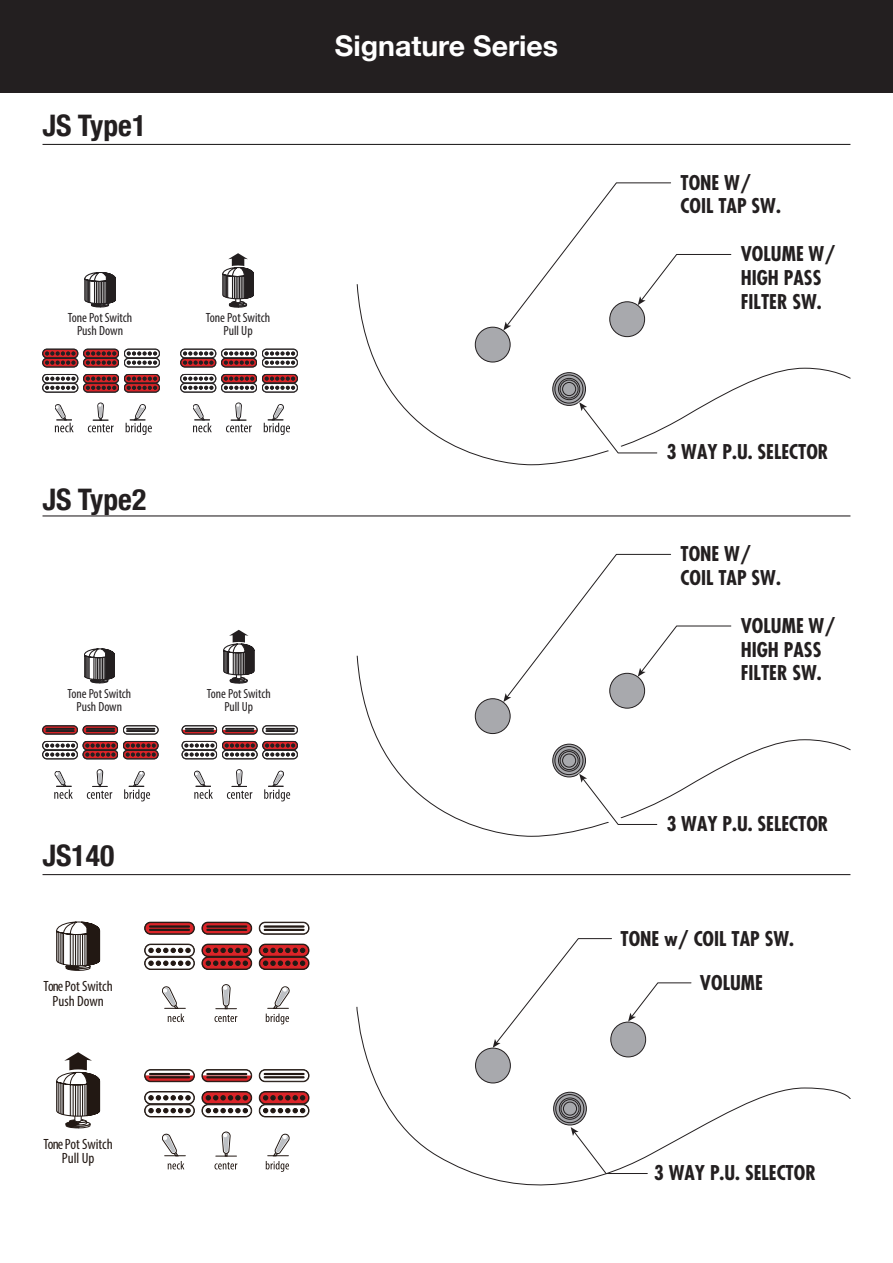
<style>
.page{position:relative;width:893px;height:1263px;background:#fff}
.page>*{position:absolute;margin:0;border:0;box-sizing:border-box;transform-origin:0 0}
.t1{font:700 condensed 29.7px "Helvetica Neue";color:#231f20}
.t2{font:700 28.5px "Helvetica Neue";color:#fff}
.t3{font:700 condensed 19.8px/23.9px "Futura";color:#231f20}
.t4{font:condensed 14.85px/14.9px "Myriad Pro";color:#221813;text-align:center}
.t5{font:condensed 13.35px/13.2px "Myriad Pro";color:#231f20;text-align:center}
.t6{font:condensed 13.2px/13.2px "Myriad Pro";color:#231f20;text-align:center}
</style>
<div class="page">
<hr style="left:43px;top:144px;width:807px;height:1px;background:#231f20">
<svg style="left:223px;top:253px;width:31px;height:54px"></svg>
<div style="left:180px;top:358px;width:36px;height:9px;border:1px solid #231f20;border-radius:4px"></div>
<div style="left:180px;top:349px;width:36px;height:9px;border:1px solid #231f20;border-radius:4px"></div>
<svg style="left:181px;top:349px;width:117px;height:18px"></svg>
<div style="left:180px;top:374px;width:36px;height:9px;border:1px solid #231f20;border-radius:4px"></div>
<div style="left:180px;top:383px;width:36px;height:9px;border:1px solid #231f20;border-radius:4px"></div>
<svg style="left:181px;top:374px;width:117px;height:18px"></svg>
<svg style="left:85px;top:272px;width:31px;height:35px"></svg>
<svg style="left:43px;top:349px;width:117px;height:18px"></svg>
<svg style="left:43px;top:374px;width:117px;height:18px"></svg>
<svg style="left:55px;top:404px;width:19px;height:28px"></svg>
<svg style="left:88px;top:403px;width:26px;height:29px"></svg>
<svg style="left:126px;top:404px;width:26px;height:31px"></svg>
<svg style="left:193px;top:404px;width:19px;height:28px"></svg>
<svg style="left:226px;top:403px;width:26px;height:29px"></svg>
<svg style="left:264px;top:404px;width:26px;height:31px"></svg>
<svg style="left:539px;top:182px;width:193px;height:101px"></svg>
<svg style="left:356px;top:283px;width:495px;height:183px"></svg>
<svg style="left:553px;top:373px;width:32px;height:32px"></svg>
<div style="left:552px;top:372px;width:34px;height:34px;border:1px solid #231f20;border-radius:50%"></div>
<svg style="left:555px;top:375px;width:28px;height:28px"></svg>
<div style="left:554px;top:375px;width:29px;height:28px;border:1px solid #231f20;border-radius:50%"></div>
<svg style="left:558px;top:378px;width:100px;height:88px"></svg>
<div style="left:0;top:0;width:893px;height:93px;background:#231f20"></div>
<hr style="left:43px;top:515px;width:807px;height:1px;background:#231f20">
<svg style="left:538px;top:553px;width:194px;height:102px"></svg>
<svg style="left:356px;top:655px;width:495px;height:182px"></svg>
<svg style="left:553px;top:744px;width:32px;height:33px"></svg>
<div style="left:552px;top:744px;width:34px;height:33px;border:1px solid #231f20;border-radius:50%"></div>
<svg style="left:555px;top:746px;width:28px;height:29px"></svg>
<div style="left:554px;top:746px;width:29px;height:29px;border:1px solid #231f20;border-radius:50%"></div>
<svg style="left:558px;top:749px;width:100px;height:88px"></svg>
<svg style="left:223px;top:630px;width:31px;height:53px"></svg>
<svg style="left:84px;top:649px;width:31px;height:34px"></svg>
<svg style="left:43px;top:741px;width:115px;height:18px"></svg>
<svg style="left:43px;top:726px;width:115px;height:8px"></svg>
<svg style="left:263px;top:741px;width:35px;height:18px"></svg>
<svg style="left:182px;top:741px;width:75px;height:18px"></svg>
<svg style="left:263px;top:726px;width:35px;height:8px"></svg>
<svg style="left:182px;top:726px;width:75px;height:8px"></svg>
<svg style="left:194px;top:771px;width:19px;height:28px"></svg>
<svg style="left:227px;top:769px;width:25px;height:30px"></svg>
<svg style="left:264px;top:771px;width:26px;height:30px"></svg>
<svg style="left:54px;top:771px;width:19px;height:28px"></svg>
<svg style="left:87px;top:769px;width:25px;height:30px"></svg>
<svg style="left:124px;top:771px;width:26px;height:30px"></svg>
<hr style="left:43px;top:874px;width:807px;height:1px;background:#231f20">
<svg style="left:639px;top:982px;width:53px;height:24px"></svg>
<svg style="left:525px;top:938px;width:87px;height:68px"></svg>
<svg style="left:56px;top:1052px;width:44px;height:76px"></svg>
<svg style="left:202px;top:1091px;width:50px;height:26px"></svg>
<svg style="left:259px;top:1091px;width:50px;height:26px"></svg>
<svg style="left:214px;top:1132px;width:23px;height:37px"></svg>
<svg style="left:266px;top:1134px;width:23px;height:38px"></svg>
<svg style="left:162px;top:1134px;width:23px;height:35px"></svg>
<svg style="left:145px;top:1091px;width:49px;height:26px"></svg>
<svg style="left:56px;top:922px;width:44px;height:48px"></svg>
<svg style="left:216px;top:984px;width:20px;height:25px"></svg>
<svg style="left:214px;top:1015px;width:23px;height:7px"></svg>
<svg style="left:266px;top:986px;width:23px;height:38px"></svg>
<svg style="left:162px;top:986px;width:23px;height:36px"></svg>
<svg style="left:145px;top:944px;width:49px;height:25px"></svg>
<svg style="left:202px;top:944px;width:50px;height:25px"></svg>
<svg style="left:259px;top:944px;width:50px;height:25px"></svg>
<svg style="left:259px;top:922px;width:50px;height:12px"></svg>
<svg style="left:145px;top:922px;width:49px;height:12px"></svg>
<svg style="left:202px;top:922px;width:50px;height:12px"></svg>
<svg style="left:259px;top:1070px;width:50px;height:12px"></svg>
<svg style="left:145px;top:1070px;width:49px;height:12px"></svg>
<svg style="left:202px;top:1070px;width:50px;height:12px"></svg>
<svg style="left:356px;top:1006px;width:495px;height:180px"></svg>
<h1 class="t1" style="left:43px;top:101px;width:105px">JS Type1</h1>
<p class="t5" style="left:68px;top:311px;width:66px">Tone Pot Switch<br>Push Down</p>
<p class="t5" style="left:206px;top:311px;width:66px">Tone Pot Switch<br>Pull Up</p>
<h1 class="t1" style="left:43px;top:475px;width:105px">JS Type2</h1>
<p class="t6" style="left:67px;top:686px;width:65px">Tone Pot Switch<br>Push Down</p>
<h1 class="t1" style="left:43px;top:831px;width:73px">JS140</h1>
<p class="t4" style="left:44px;top:979px;width:71px">TonePot Switch<br>Push Down</p>
<p class="t4" style="left:44px;top:1136px;width:71px">TonePot Switch<br>Pull Up</p>
<p class="t6" style="left:207px;top:686px;width:65px">Tone Pot Switch<br>Pull Up</p>
<h2 class="t2" style="left:335px;top:20px;width:225px">Signature Series</h2>
<p class="t3" style="left:680px;top:170px;width:102px">TONE W/<br>COIL TAP SW.</p>
<p class="t3" style="left:741px;top:242px;width:96px">VOLUME W/<br>HIGH PASS<br>FILTER SW.</p>
<p class="t3" style="left:667px;top:440px;width:163px">3 WAY P.U. SELECTOR</p>
<p class="t3" style="left:680px;top:542px;width:102px">TONE W/<br>COIL TAP SW.</p>
<p class="t3" style="left:741px;top:613px;width:96px">VOLUME W/<br>HIGH PASS<br>FILTER SW.</p>
<p class="t3" style="left:667px;top:811px;width:163px">3 WAY P.U. SELECTOR</p>
<p class="t3" style="left:620px;top:926px;width:175px">TONE w/ COIL TAP SW.</p>
<p class="t3" style="left:700px;top:970px;width:65px">VOLUME</p>
<p class="t3" style="left:654px;top:1160px;width:163px">3 WAY P.U. SELECTOR</p>
</div>
